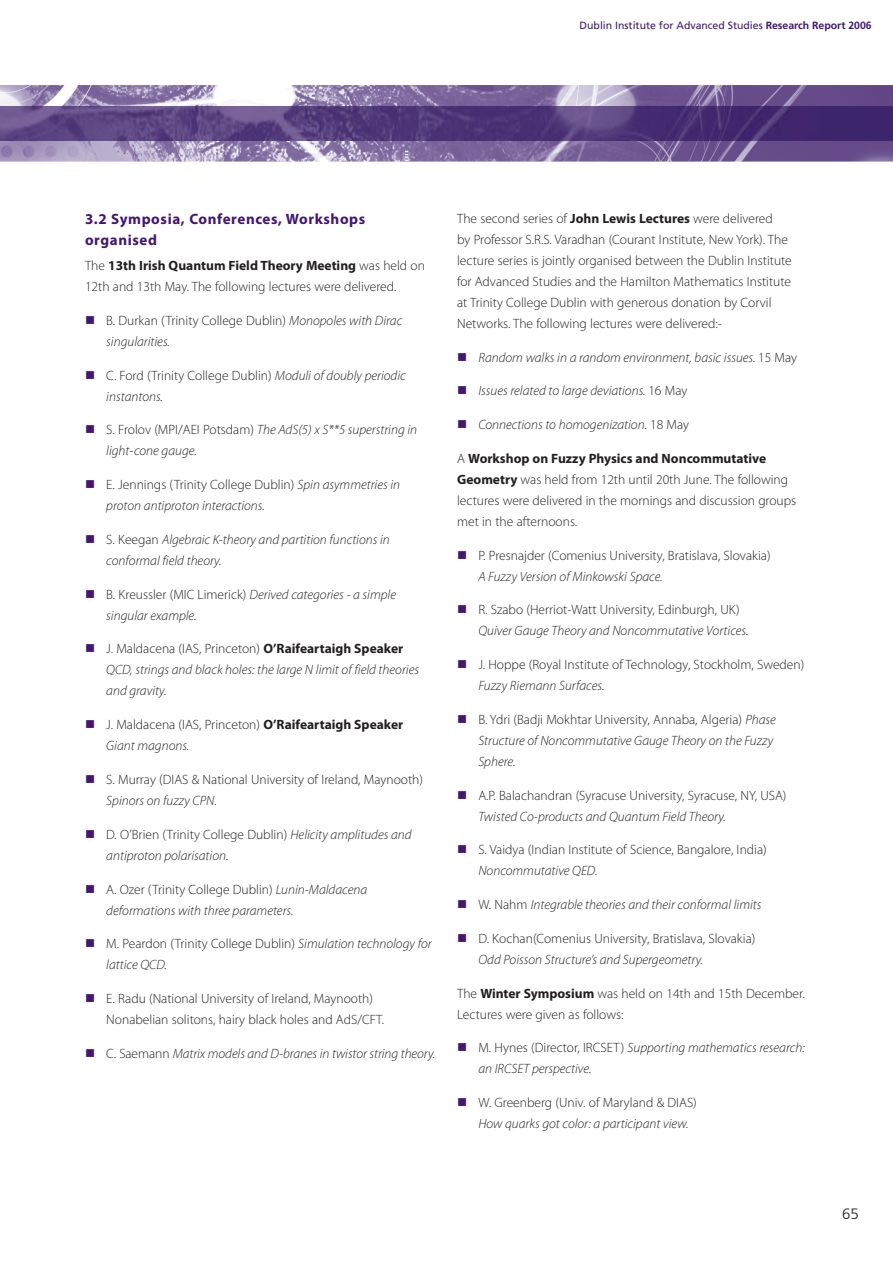
<style>
.page{position:relative;width:893px;height:1263px;background:#fff}
.page>*{position:absolute;margin:0;border:0;box-sizing:border-box;transform-origin:0 0}
.t1{font:700 15px/21px "Myriad Pro";letter-spacing:.04em;color:#43176e}
.t2{font:300 15px "Frutiger LT Std";color:#231f20}
.t3{font:300 13.5px/21px "Myriad Pro";color:#231f20}
.t4{font:italic 300 13.5px/21px "Myriad Pro";color:#231f20}
.t5{font:10.5px "Frutiger LT Std";color:#43176e}
.s1{font-weight:700}
.s2{color:#43176e}
.s3{font-style:normal}
.s4{font-weight:700;font-style:normal}
.s5{font-style:italic}
</style>
<div class="page">
<img style="left:0;top:85px;width:893px;height:77px">
<img style="left:0;top:106px;width:893px;height:34px">
<p class="t5" style="left:580px;top:21px;width:294px">Dublin Institute for Advanced Studies <span class="s1">Research Report 2006</span></p>
<p class="t1" style="left:85px;top:209px;width:282px">3.2 Symposia, Conferences, Workshops organised</p>
<p class="t3" style="left:85px;top:256px;width:341px">The <span class="s1">13th Irish Quantum Field Theory Meeting</span> was held on<br>12th and 13th May. The following lectures were delivered.</p>
<p class="t4" style="left:106px;top:310px;width:297px;text-indent:-21px"><span class="s2">■</span> <span class="s3">B. Durkan (Trinity College Dublin)</span> Monopoles with Dirac singularities.</p>
<p class="t4" style="left:106px;top:365px;width:301px;text-indent:-21px"><span class="s2">■</span> <span class="s3">C. Ford (Trinity College Dublin)</span> Moduli of doubly periodic instantons.</p>
<p class="t4" style="left:106px;top:420px;width:312px;text-indent:-21px"><span class="s2">■</span> <span class="s3">S. Frolov (MPI/AEI Potsdam)</span> The AdS(5) x S**5 superstring in light-cone gauge.</p>
<p class="t4" style="left:106px;top:475px;width:295px;text-indent:-21px"><span class="s2">■</span> <span class="s3">E. Jennings (Trinity College Dublin)</span> Spin asymmetries in proton antiproton interactions.</p>
<p class="t4" style="left:106px;top:529px;width:285px;text-indent:-21px"><span class="s2">■</span> <span class="s3">S. Keegan</span> Algebraic K-theory and partition functions in conformal field theory.</p>
<p class="t4" style="left:106px;top:584px;width:291px;text-indent:-21px"><span class="s2">■</span> <span class="s3">B. Kreussler (MIC Limerick)</span> Derived categories - a simple singular example.</p>
<p class="t4" style="left:106px;top:639px;width:314px;text-indent:-21px"><span class="s2">■</span> <span class="s3">J. Maldacena (IAS, Princeton)</span> <span class="s4">O’Raifeartaigh Speaker<br></span>QCD, strings and black holes: the large N limit of field theories and gravity.</p>
<p class="t3" style="left:106px;top:715px;width:298px;text-indent:-21px"><span class="s2">■</span> J. Maldacena (IAS, Princeton) <span class="s1">O’Raifeartaigh Speaker<br></span><span class="s5">Giant magnons.</span></p>
<p class="t3" style="left:106px;top:770px;width:318px;text-indent:-21px"><span class="s2">■</span> S. Murray (DIAS &amp; National University of Ireland, Maynooth)<br><span class="s5">Spinors on fuzzy CPN.</span></p>
<p class="t4" style="left:106px;top:824px;width:307px;text-indent:-21px"><span class="s2">■</span> <span class="s3">D. O’Brien (Trinity College Dublin)</span> Helicity amplitudes and antiproton polarisation.</p>
<p class="t4" style="left:106px;top:879px;width:262px;text-indent:-21px"><span class="s2">■</span> <span class="s3">A. Ozer (Trinity College Dublin)</span> Lunin-Maldacena deformations with three parameters.</p>
<p class="t4" style="left:106px;top:934px;width:327px;text-indent:-21px"><span class="s2">■</span> <span class="s3">M. Peardon (Trinity College Dublin)</span> Simulation technology for lattice QCD.</p>
<p class="t3" style="left:106px;top:989px;width:279px;text-indent:-21px"><span class="s2">■</span> E. Radu (National University of Ireland, Maynooth)<br>Nonabelian solitons, hairy black holes and AdS/CFT.</p>
<p class="t4" style="left:85px;top:1043px;width:352px"><span class="s2">■</span> <span class="s3">C. Saemann</span> Matrix models and D-branes in twistor string theory.</p>
<p class="t3" style="left:457px;top:208px;width:336px">The second series of <span class="s1">John Lewis Lectures</span> were delivered<br>by Professor S.R.S. Varadhan (Courant Institute, New York). The lecture series is jointly organised between the Dublin Institute for Advanced Studies and the Hamilton Mathematics Institute at Trinity College Dublin with generous donation by Corvil Networks. The following lectures were delivered:-</p>
<p class="t4" style="left:457px;top:347px;width:342px"><span class="s2">■</span> Random walks in a random environment, basic issues. <span class="s3">15 May</span></p>
<p class="t4" style="left:457px;top:381px;width:232px"><span class="s2">■</span> Issues related to large deviations. <span class="s3">16 May</span></p>
<p class="t4" style="left:457px;top:414px;width:234px"><span class="s2">■</span> Connections to homogenization<span class="s3">. 18 May</span></p>
<p class="t3" style="left:457px;top:448px;width:341px">A <span class="s1">Workshop on Fuzzy Physics and Noncommutative Geometry</span> was held from 12th until 20th June. The following lectures were delivered in the mornings and discussion groups met in the afternoons.</p>
<p class="t3" style="left:478px;top:545px;width:294px;text-indent:-21px"><span class="s2">■</span> P. Presnajder (Comenius University, Bratislava, Slovakia)<br><span class="s5">A Fuzzy Version of Minkowski Space.</span></p>
<p class="t3" style="left:478px;top:600px;width:272px;text-indent:-21px"><span class="s2">■</span> R. Szabo (Herriot-Watt University, Edinburgh, UK)<br><span class="s5">Quiver Gauge Theory and Noncommutative Vortices.</span></p>
<p class="t3" style="left:478px;top:655px;width:327px;text-indent:-21px"><span class="s2">■</span> J. Hoppe (Royal Institute of Technology, Stockholm, Sweden)<br><span class="s5">Fuzzy Riemann Surfaces.</span></p>
<p class="t4" style="left:478px;top:709px;width:299px;text-indent:-21px"><span class="s2">■</span> <span class="s3">B. Ydri (Badji Mokhtar University, Annaba, Algeria)</span> Phase<br>Structure of Noncommutative Gauge Theory on the Fuzzy<br>Sphere.</p>
<p class="t3" style="left:478px;top:785px;width:310px;text-indent:-21px"><span class="s2">■</span> A.P. Balachandran (Syracuse University, Syracuse, NY, USA)<br><span class="s5">Twisted Co-products and Quantum Field Theory.</span></p>
<p class="t3" style="left:478px;top:840px;width:290px;text-indent:-21px"><span class="s2">■</span> S. Vaidya (Indian Institute of Science, Bangalore, India)<br><span class="s5">Noncommutative QED.</span></p>
<p class="t4" style="left:457px;top:894px;width:306px"><span class="s2">■</span> <span class="s3">W. Nahm</span> Integrable theories and their conformal limits</p>
<p class="t3" style="left:478px;top:928px;width:279px;text-indent:-21px"><span class="s2">■</span> D. Kochan(Comenius University, Bratislava, Slovakia)<br><span class="s5">Odd Poisson Structure’s and Supergeometry.</span></p>
<p class="t3" style="left:457px;top:983px;width:349px">The <span class="s1">Winter Symposium</span> was held on 14th and 15th December.<br>Lectures were given as follows:</p>
<p class="t4" style="left:478px;top:1038px;width:328px;text-indent:-21px"><span class="s2">■</span> <span class="s3">M. Hynes (Director, IRCSET)</span> Supporting mathematics research: an IRCSET perspective.</p>
<p class="t4" style="left:478px;top:1092px;width:220px;text-indent:-21px"><span class="s2">■</span> <span class="s3">W. Greenberg (Univ. of Maryland &amp; DIAS)<br></span>How quarks got color: a participant view.</p>
<p class="t2" style="left:842px;top:1207px;width:18px">65</p>
</div>
